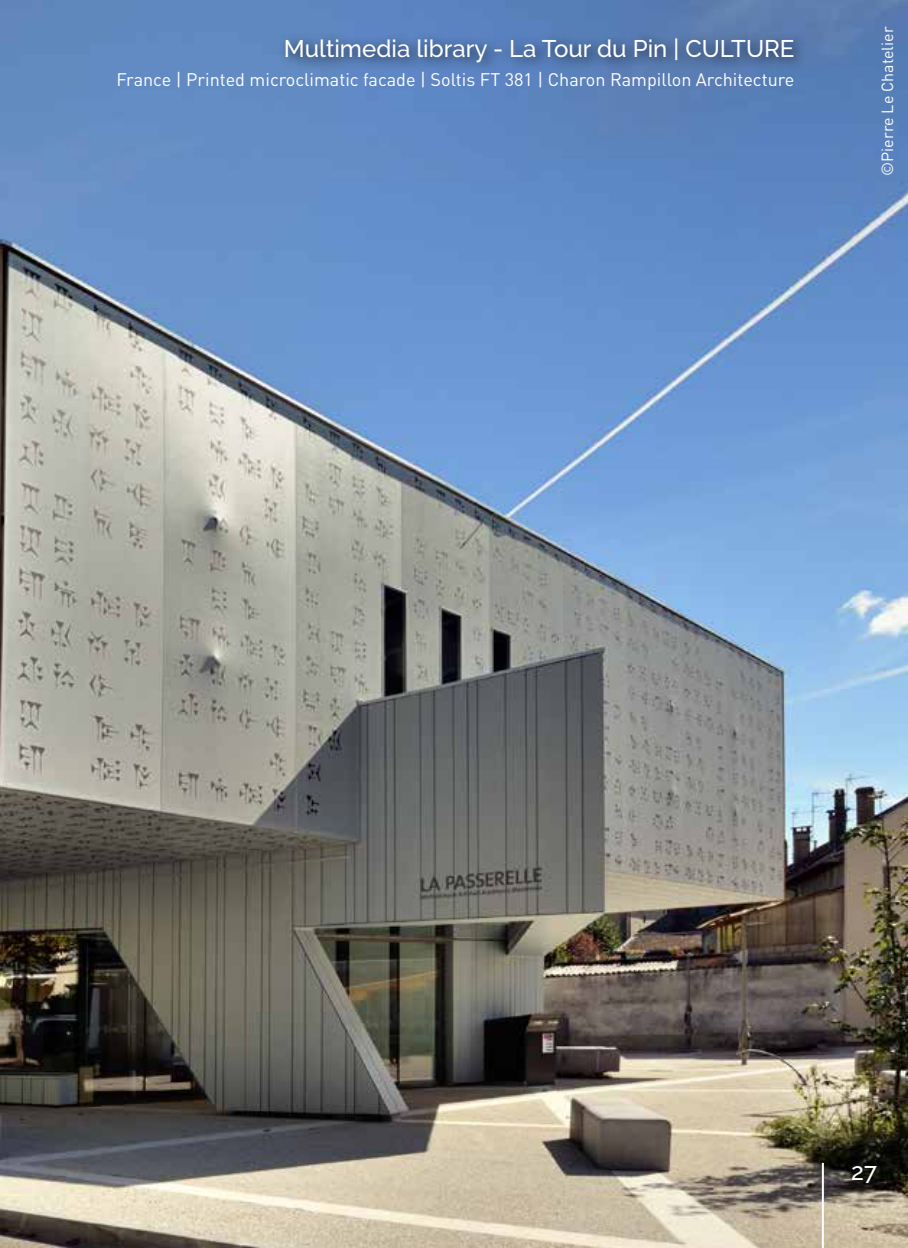
<style>
.page{position:relative;width:908px;height:1248px;background:#fff}
.page>*{position:absolute;margin:0;border:0;box-sizing:border-box;transform-origin:0 0}
.t1{font:500 24px "Raleway";color:#fff}
.t2{font:18px "DIN Pro";color:#fff}
.t3{font:16px "DIN Pro";color:#fff}
</style>
<div class="page">
<img style="left:0;top:0;width:907px;height:1247px">
<div style="left:278px;top:30px;width:530px;height:46px;background:#000;opacity:.75"></div>
<hr style="left:821px;top:1162px;width:2px;height:85px;background:#fff">
<h1 class="t1" style="left:283px;top:34px;width:512px">Multimedia library - La Tour du Pin | CULTURE</h1>
<p class="t2" style="left:116px;top:65px;width:679px">France | Printed microclimatic facade | Soltis FT 381 | Charon Rampillon Architecture</p>
<p class="t3" style="left:874px;top:176px;width:151px;rotate:-90deg">©Pierre Le Chatelier</p>
<h1 class="t1" style="left:850px;top:1157px;width:27px">27</h1>
</div>
